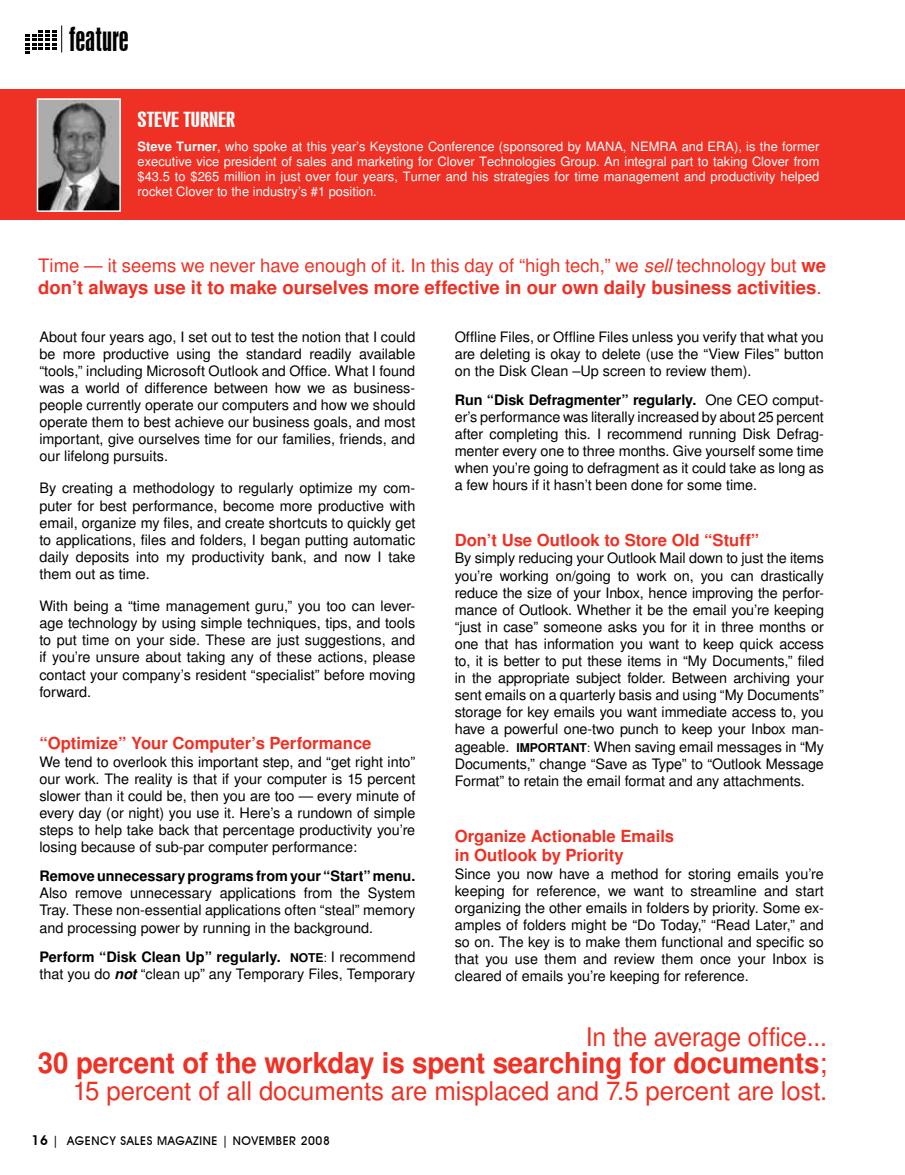
<style>
.page{position:relative;width:905px;height:1175px;background:#fff}
.page>*{position:absolute;margin:0;border:0;box-sizing:border-box;transform-origin:0 0}
.t1{font:31.05px "Swiss 924 BT Regular B";color:#000}
.t2{font:700 28.5px "Turkish Sans SSK";letter-spacing:-.005em;color:#ee3124;scale:.96 1}
.t3{font:25.5px "Turkish Sans SSK";letter-spacing:-.005em;color:#ee3124}
.t4{font:25.5px "Turkish Sans SSK";letter-spacing:-.005em;color:#ee3124;scale:.96 1}
.t5{font:19.5px "Swiss 924 BT Regular B";color:#fff;scale:1.25 1}
.t6{font:700 18.3px/22px "Turkish Sans SSK";color:#ee3124}
.t7{font:700 16.5px/19.8px "Turkish Sans SSK";color:#ee3124}
.t8{font:14.25px/17.1px "Turkish Sans SSK";color:#000;text-align:justify}
.t9{font:700 14.25px "Turkish Sans SSK";color:#000}
.t10{font:12.75px/15px "Turkish Sans SSK";color:#fff;text-align:justify}
.t11{font:500 12px "Avant Garde IT Cby BT";letter-spacing:.05em;color:#000}
.s1{font-weight:700}
.s2{font-weight:400}
.s3{font-weight:400;font-style:italic}
.s4{font-size:12px}
.s5{font-weight:700;font-style:italic}
.s6{font-weight:700;font-size:12px}
.s7{font-weight:600;font-size:13.5px}
</style>
<div class="page">
<svg style="left:26px;top:26px;width:36px;height:28px"></svg>
<div style="left:0;top:89px;width:904px;height:131px;background:#ee3124"></div>
<img style="left:40px;top:101px;width:78px;height:108px">
<div style="left:37px;top:98px;width:84px;height:114px;border:2px solid #fff"></div>
<h1 class="t1" style="left:69px;top:21px;width:61px">FEATURE</h1>
<h3 class="t5" style="left:138px;top:107px;width:80px">STEVE TURNER</h3>
<p class="t10" style="left:138px;top:138px;width:683px"><span class="s1">Steve Turner</span>, who spoke at this year’s Keystone Conference (sponsored by MANA, NEMRA and ERA), is the former executive vice president of sales and marketing for Clover Technologies Group. An integral part to taking Clover from $43.5 to $265 million in just over four years, Turner and his strategies for time management and productivity helped rocket Clover to the industry’s #1 position.</p>
<p class="t6" style="left:38px;top:254px;width:789px"><span class="s2">Time — it seems we never have enough of it. In this day of “high tech,” we</span> <span class="s3">sell</span> <span class="s2">technology but</span> we don’t always use it to make ourselves more effective in our own daily business activities<span class="s2">.</span></p>
<p class="t8" style="left:39px;top:328px;width:377px">About four years ago, I set out to test the notion that I could be more productive using the standard readily available “tools,” including Microsoft Outlook and Office. What I found was a world of difference between how we as business&shy;people currently operate our computers and how we should operate them to best achieve our business goals, and most important, give ourselves time for our families, friends, and our lifelong pursuits.</p>
<p class="t8" style="left:39px;top:479px;width:377px">By creating a methodology to regularly optimize my com&shy;puter for best performance, become more productive with email, organize my files, and create shortcuts to quickly get to applications, files and folders, I began putting automatic daily deposits into my productivity bank, and now I take them out as time.</p>
<p class="t8" style="left:39px;top:597px;width:377px">With being a “time management guru,” you too can lever&shy;age technology by using simple techniques, tips, and tools to put time on your side. These are just suggestions, and if you’re unsure about taking any of these actions, please contact your company’s resident “specialist” before moving forward.</p>
<p class="t7" style="left:39px;top:733px;width:334px">“Optimize” Your Computer’s Performance</p>
<p class="t8" style="left:39px;top:752px;width:377px">We tend to overlook this important step, and “get right into” our work. The reality is that if your computer is 15 percent slower than it could be, then you are too — every minute of every day (or night) you use it. Here’s a rundown of simple steps to help take back that percentage productivity you’re losing because of sub-par computer performance:</p>
<p class="t9" style="left:39px;top:867px;width:377px">Remove unnecessary programs from your “Start” menu.</p>
<p class="t8" style="left:39px;top:884px;width:377px">Also remove unnecessary applications from the System Tray. These non-essential applications often “steal” memory and processing power by running in the background.</p>
<p class="t9" style="left:39px;top:948px;width:269px">Perform “Disk Clean Up” regularly. <span class="s4">NOTE</span></p>
<p class="t8" style="left:39px;top:947px;width:377px;text-align:right"><span class="s4">:</span> I recommend<br>that you do <span class="s5">not</span> “clean up” any Temporary Files, Temporary</p>
<p class="t8" style="left:454px;top:328px;width:371px">Offline Files, or Offline Files unless you verify that what you are deleting is okay to delete (use the “View Files” button on the Disk Clean –Up screen to review them).</p>
<p class="t8" style="left:454px;top:391px;width:371px"><span class="s1">Run “Disk Defragmenter” regularly.</span> One CEO comput&shy;er’s performance was literally increased by about 25 percent after completing this. I recommend running Disk Defrag&shy;menter every one to three months. Give yourself some time when you’re going to defragment as it could take as long as a few hours if it hasn’t been done for some time.</p>
<p class="t7" style="left:454px;top:530px;width:306px">Don’t Use Outlook to Store Old “Stuff”</p>
<p class="t8" style="left:454px;top:549px;width:371px">By simply reducing your Outlook Mail down to just the items you’re working on/going to work on, you can drastically reduce the size of your Inbox, hence improving the perfor&shy;mance of Outlook. Whether it be the email you’re keeping “just in case” someone asks you for it in three months or one that has information you want to keep quick access to, it is better to put these items in “My Documents,” filed in the appropriate subject folder. Between archiving your sent emails on a quarterly basis and using “My Documents” storage for key emails you want immediate access to, you have a powerful one-two punch to keep your Inbox man&shy;ageable. <span class="s6">IMPORT</span></p>
<p class="t8" style="left:454px;top:737px;width:371px;text-indent:107px"><span class="s6">ANT</span><span class="s4">:</span> When saving email messages in “My Documents,” change “Save as Type” to “Outlook Message Format” to retain the email format and any attachments.</p>
<p class="t7" style="left:454px;top:825px;width:221px">Organize Actionable Emails in Outlook by Priority</p>
<p class="t8" style="left:454px;top:864px;width:371px">Since you now have a method for storing emails you’re keeping for reference, we want to streamline and start organizing the other emails in folders by priority. Some ex&shy;amples of folders might be “Do Today,” “Read Later,” and so on. The key is to make them functional and specific so that you use them and review them once your Inbox is cleared of emails you’re keeping for reference.</p>
<h3 class="t4" style="left:586px;top:1021px;width:253px">In the average office...</h3>
<h2 class="t2" style="left:38px;top:1045px;width:823px">30 percent of the workday is spent searching for documents<span class="s2">;</span></h2>
<h3 class="t3" style="left:73px;top:1075px;width:756px">15 percent of all documents are misplaced and 7.5 percent are lost.</h3>
<p class="t11" style="left:32px;top:1133px;width:300px"><span class="s7">16</span> | AGENCY SALES MAGAZINE | NOVEMBER 2008</p>
</div>
